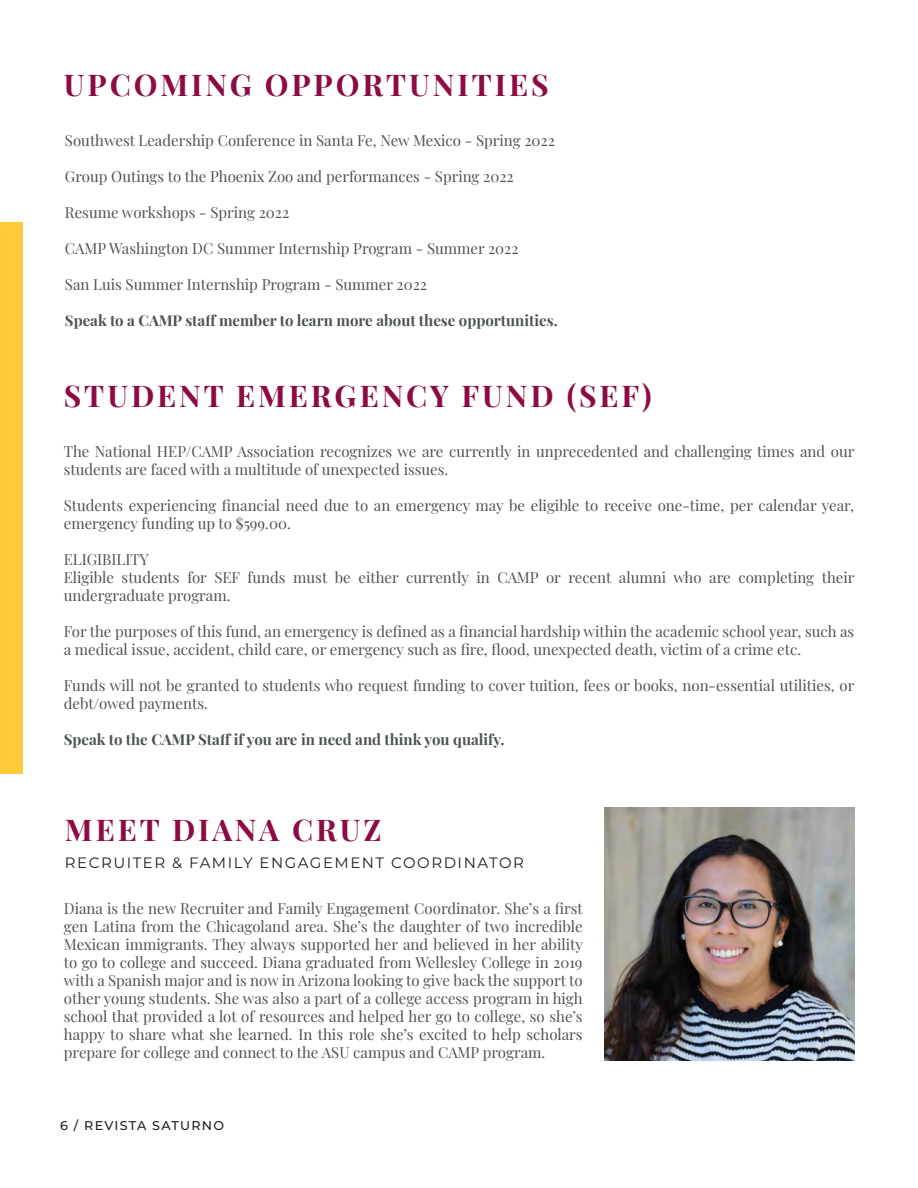
<style>
.page{position:relative;width:918px;height:1188px;background:#fff}
.page>*{position:absolute;margin:0;border:0;box-sizing:border-box;transform-origin:0 0}
.Body_Text{font:700 30px "Playfair Display";letter-spacing:.1em;color:#8c0b42}
.Body_Text-2{font:15px/18px "Playfair Display";color:#4d5253}
.Body_Text-3{font:700 15px "Playfair Display";color:#4d5253}
.Body_Text-4{font:15px "Montserrat";letter-spacing:.1em;color:#231f20}
.t1{font:500 12.75px "Montserrat";letter-spacing:.095em;color:#231f20}
</style>
<div class="page">
<div style="left:0;top:223px;width:22px;height:551px;background:#ffc938"></div>
<img style="left:605px;top:807px;width:249px;height:253px">
<p class="Body_Text" style="left:64px;top:61px;width:486px">UPCOMING OPPORTUNITIES</p>
<p class="Body_Text-2" style="left:65px;top:131px;width:491px">Southwest Leadership Conference in Santa Fe, New Mexico - Spring 2022</p>
<p class="Body_Text-2" style="left:65px;top:167px;width:450px">Group Outings to the Phoenix Zoo and performances - Spring 2022</p>
<p class="Body_Text-2" style="left:65px;top:203px;width:226px">Resume workshops - Spring 2022</p>
<p class="Body_Text-2" style="left:65px;top:239px;width:455px">CAMP Washington DC Summer Internship Program - Summer 2022</p>
<p class="Body_Text-2" style="left:65px;top:275px;width:364px">San Luis Summer Internship Program - Summer 2022</p>
<p class="Body_Text-3" style="left:65px;top:309px;width:494px">Speak to a CAMP staff member to learn more about these opportunities.</p>
<p class="Body_Text" style="left:64px;top:372px;width:590px">STUDENT EMERGENCY FUND (SEF)</p>
<p class="Body_Text-2" style="left:64px;top:441px;width:792px">The National HEP/CAMP Association recognizes we are currently in unprecedented and challenging times and our students are faced with a multitude of unexpected issues.</p>
<p class="Body_Text-2" style="left:64px;top:495px;width:792px">Students experiencing financial need due to an emergency may be eligible to receive one-time, per calendar year, emergency funding up to $599.00.</p>
<p class="Body_Text-2" style="left:64px;top:549px;width:86px">ELIGIBILITY</p>
<p class="Body_Text-2" style="left:64px;top:567px;width:792px">Eligible students for SEF funds must be either currently in CAMP or recent alumni who are completing their undergraduate program.</p>
<p class="Body_Text-2" style="left:64px;top:621px;width:792px">For the purposes of this fund, an emergency is defined as a financial hardship within the academic school year, such as a medical issue, accident, child care, or emergency such as fire, flood, unexpected death, victim of a crime etc.</p>
<p class="Body_Text-2" style="left:64px;top:675px;width:792px">Funds will not be granted to students who request funding to cover tuition, fees or books, non-essential utilities, or debt/owed payments.</p>
<p class="Body_Text-3" style="left:64px;top:728px;width:442px">Speak to the CAMP Staff if you are in need and think you qualify.</p>
<p class="Body_Text" style="left:65px;top:806px;width:318px">MEET DIANA CRUZ</p>
<p class="Body_Text-4" style="left:65px;top:852px;width:461px">RECRUITER &amp; FAMILY ENGAGEMENT COORDINATOR</p>
<p class="Body_Text-2" style="left:64px;top:898px;width:521px;text-align:justify">Diana is the new Recruiter and Family Engagement Coordinator. She’s a first gen Latina from the Chicagoland area. She’s the daughter of two incredible Mexican immigrants. They always supported her and believed in her ability to go to college and succeed. Diana graduated from Wellesley College in 2019 with a Spanish major and is now in Arizona looking to give back the support to other young students. She was also a part of a college access program in high school that provided a lot of resources and helped her go to college, so she’s happy to share what she learned. In this role she’s excited to help scholars prepare for college and connect to the ASU campus and CAMP program.</p>
<p class="t1" style="left:60px;top:1117px;width:166px">6 / REVISTA SATURNO</p>
</div>
